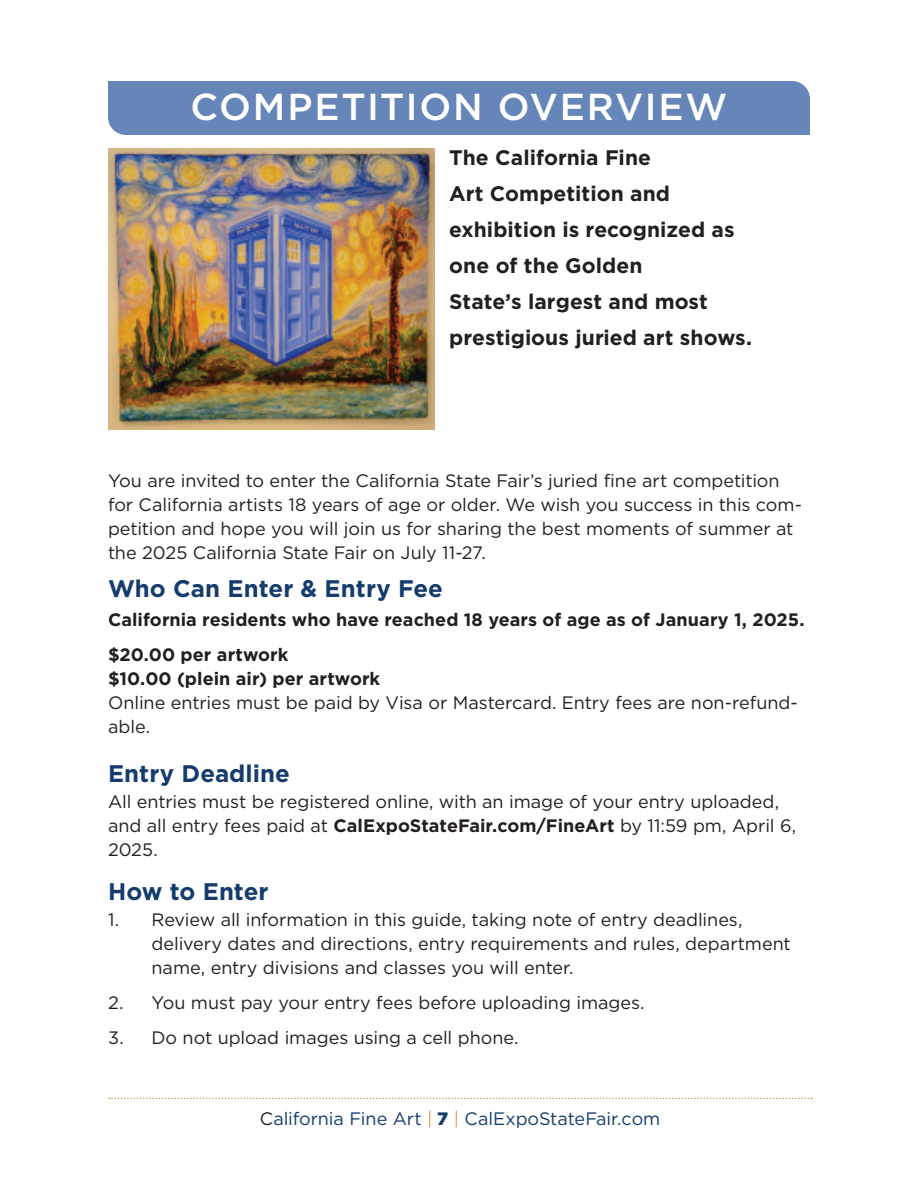
<style>
.page{position:relative;width:918px;height:1188px;background:#fff}
.page>*{position:absolute;margin:0;border:0;box-sizing:border-box;transform-origin:0 0}
.t1{font:500 37.5px "Gotham";letter-spacing:.045em;color:#fff}
.t2{font:700 24px "Gotham";color:#163c6d}
.t3{font:700 21px/36px "Gotham";color:#231f20}
.t4{font:18px/24px "Gotham";letter-spacing:-.005em;color:#231f20}
.t5{font:700 18px/34.8px "Gotham";letter-spacing:.005em;color:#231f20}
.t6{font:18px "Gotham";letter-spacing:-.005em;color:#163c6d}
.s1{font-weight:700}
.s2{color:#231f20}
.s3{color:#cfa052}
.s4{font-weight:900}
</style>
<div class="page">
<svg style="left:109px;top:1098px;width:703px;height:1px"></svg>
<div style="left:108px;top:81px;width:702px;height:54px;background:#6685b8"></div>
<img style="left:108px;top:148px;width:326px;height:281px">
<h1 class="t1" style="left:190px;top:82px;width:539px">COMPETITION OVERVIEW</h1>
<p class="t3" style="left:449px;top:140px;width:304px">The California Fine<br>Art Competition and exhibition is recognized as one of the Golden<br>State’s largest and most prestigious juried art shows.</p>
<p class="t4" style="left:108px;top:468px;width:696px">You are invited to enter the California State Fair’s juried fine art competition for California artists 18 years of age or older. We wish you success in this com&shy;petition and hope you will join us for sharing the best moments of summer at the 2025 California State Fair on July 11-27.</p>
<h2 class="t2" style="left:108px;top:572px;width:336px">Who Can Enter &amp; Entry Fee</h2>
<p class="t5" style="left:108px;top:602px;width:698px">California residents who have reached 18 years of age as of January 1, 2025. $20.00 per artwork</p>
<p class="t5" style="left:108px;top:661px;width:274px">$10.00 (plein air) per artwork</p>
<p class="t4" style="left:108px;top:690px;width:691px">Online entries must be paid by Visa or Mastercard. Entry fees are non-refund&shy;able.</p>
<h2 class="t2" style="left:108px;top:757px;width:183px">Entry Deadline</h2>
<p class="t4" style="left:108px;top:790px;width:690px">All entries must be registered online, with an image of your entry uploaded, and all entry fees paid at <span class="s1">CalExpoStateFair.com/FineArt</span> by 11:59 pm, April 6,<br>2025.</p>
<h2 class="t2" style="left:108px;top:875px;width:162px">How to Enter</h2>
<p class="t4" style="left:152px;top:908px;width:641px;text-indent:-44px">1. Review all information in this guide, taking note of entry deadlines, delivery dates and directions, entry requirements and rules, department name, entry divisions and classes you will enter.</p>
<p class="t4" style="left:108px;top:990px;width:538px">2. You must pay your entry fees before uploading images.</p>
<p class="t4" style="left:108px;top:1025px;width:412px">3. Do not upload images using a cell phone.</p>
<p class="t6" style="left:260px;top:1109px;width:402px"><span class="s2">C</span>alifornia Fine Art <span class="s3">|</span> <span class="s4">7</span> <span class="s3">|</span> CalExpoStateFair.com</p>
</div>
